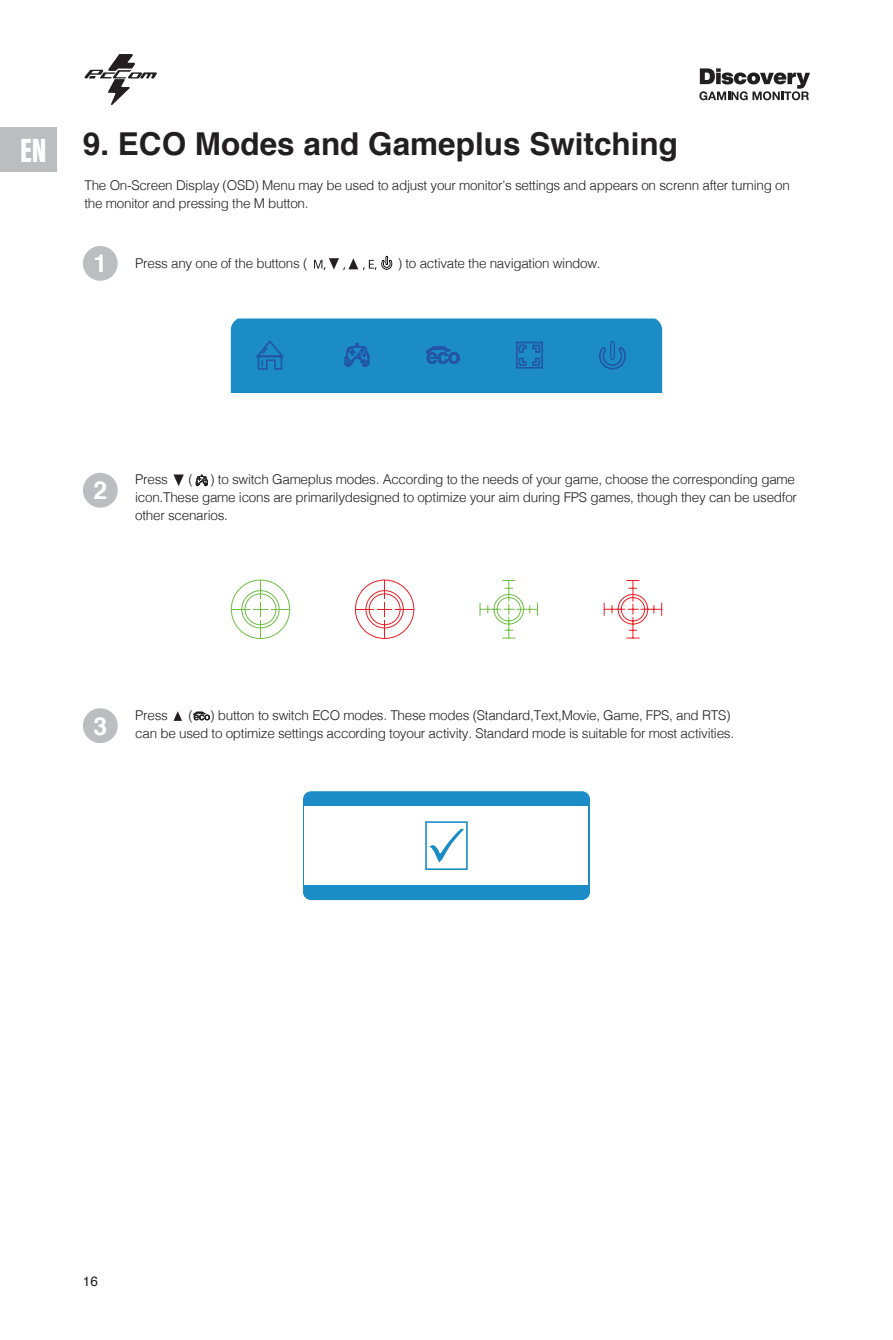
<style>
.page{position:relative;width:893px;height:1340px;background:#fff}
.page>*{position:absolute;margin:0;border:0;box-sizing:border-box;transform-origin:0 0}
.t1{font:900 34.65px "Acumin Pro Extra Cond";color:#fff}
.t2{font:700 31.5px "Helvetica";color:#231f20}
.t3{font:700 24.75px "Helvetica";color:#fff}
.t4{font:300 13.5px/18px "Helvetica";letter-spacing:-.02em;color:#231f20}
.t5{font:13.5px "Helvetica";color:#231f20}
</style>
<div class="page">
<svg style="left:699px;top:68px;width:111px;height:32px"></svg>
<svg style="left:84px;top:54px;width:73px;height:51px"></svg>
<div style="left:0;top:128px;width:57px;height:44px;background:#bcbdc0"></div>
<svg style="left:231px;top:318px;width:431px;height:75px;background:#1d8ac4"></svg>
<svg style="left:230px;top:579px;width:61px;height:60px"></svg>
<svg style="left:355px;top:579px;width:60px;height:60px"></svg>
<svg style="left:479px;top:580px;width:59px;height:59px"></svg>
<svg style="left:603px;top:580px;width:60px;height:59px"></svg>
<div style="left:303px;top:791px;width:287px;height:109px;background:#1b8cc6;border-radius:8px"></div>
<div style="left:305px;top:806px;width:283px;height:78px;background:#fff"></div>
<svg style="left:429px;top:828px;width:35px;height:34px"></svg>
<div style="left:425px;top:821px;width:43px;height:49px;border:2px solid #1b8cc6"></div>
<div style="left:83px;top:246px;width:35px;height:35px;background:#bcbdc0;border-radius:50%"></div>
<svg style="left:314px;top:256px;width:78px;height:14px"></svg>
<div style="left:83px;top:473px;width:35px;height:34px;background:#bcbdc0;border-radius:50%"></div>
<svg style="left:173px;top:474px;width:11px;height:12px"></svg>
<svg style="left:196px;top:474px;width:12px;height:12px"></svg>
<div style="left:83px;top:708px;width:35px;height:35px;background:#bcbdc0;border-radius:50%"></div>
<svg style="left:173px;top:711px;width:9px;height:10px"></svg>
<svg style="left:193px;top:711px;width:17px;height:9px"></svg>
<h1 class="t1" style="left:20px;top:129px;width:28px">EN</h1>
<p class="t2" style="left:83px;top:118px;width:597px">9. ECO Modes and Gameplus Switching</p>
<p class="t4" style="left:85px;top:175px;width:707px">The On-Screen Display (OSD) Menu may be used to adjust your monitor's settings and appears on screnn after turning on the monitor and pressing the M button.</p>
<p class="t3" style="left:93px;top:243px;width:15px">1</p>
<p class="t4" style="left:135px;top:253px;width:174px">Press any one of the buttons (</p>
<p class="t4" style="left:398px;top:253px;width:204px">) to activate the navigation window.</p>
<p class="t3" style="left:93px;top:470px;width:15px">2</p>
<p class="t4" style="left:135px;top:469px;width:663px;text-indent:75px">) to switch Gameplus modes. According to the needs of your game, choose the corresponding game icon.These game icons are primarilydesigned to optimize your aim during FPS games, though they can be usedfor other scenarios.</p>
<p class="t4" style="left:135px;top:469px;width:34px">Press</p>
<p class="t4" style="left:189px;top:469px;width:6px">(</p>
<p class="t4" style="left:135px;top:705px;width:34px">Press</p>
<p class="t4" style="left:189px;top:705px;width:6px">(</p>
<p class="t4" style="left:210px;top:705px;width:522px">) button to switch ECO modes. These modes (Standard,Text,Movie, Game, FPS, and RTS)</p>
<p class="t3" style="left:93px;top:706px;width:15px">3</p>
<p class="t4" style="left:135px;top:723px;width:600px">can be used to optimize settings according toyour activity. Standard mode is suitable for most activities.</p>
<p class="t5" style="left:83px;top:1270px;width:17px">16</p>
</div>
